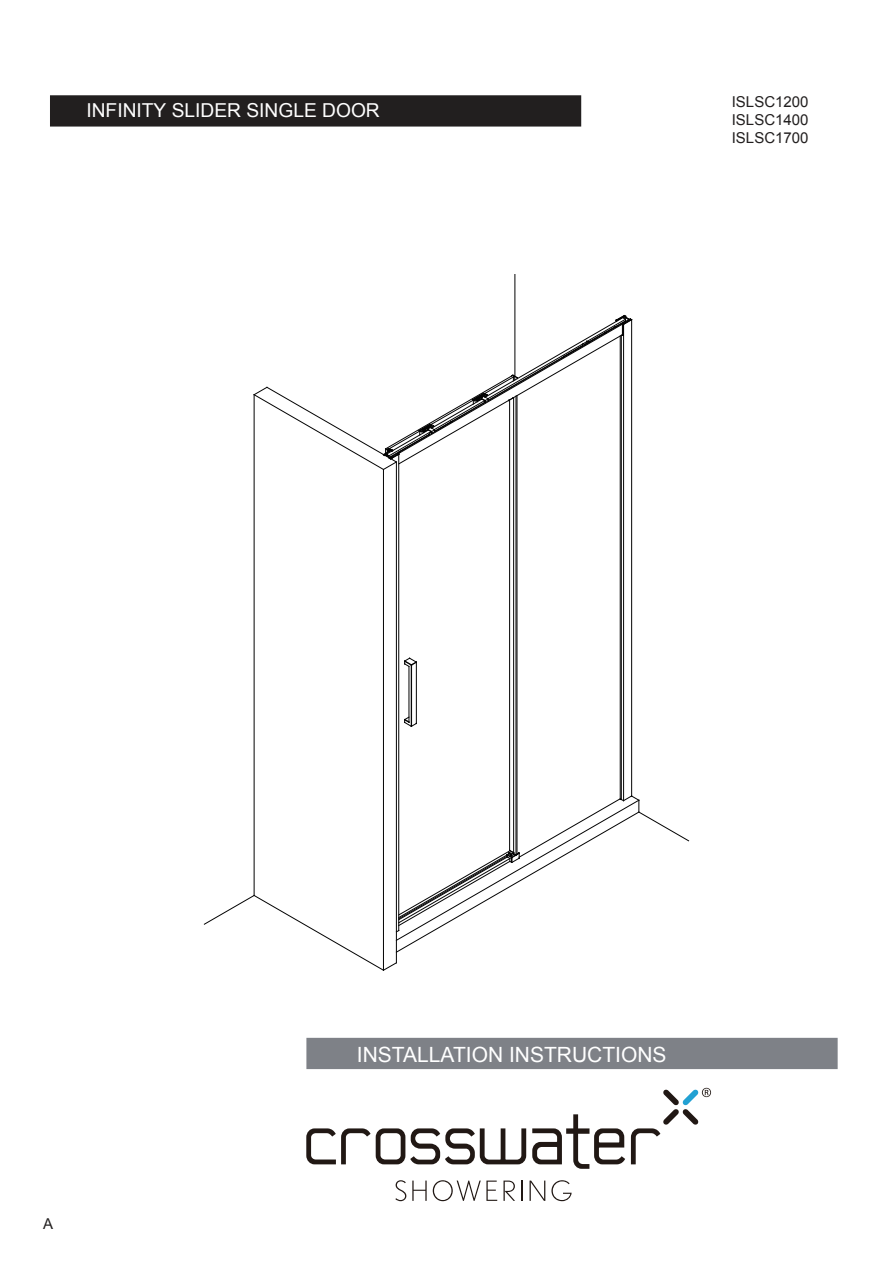
<style>
.page{position:relative;width:893px;height:1263px;background:#fff}
.page>*{position:absolute;margin:0;border:0;box-sizing:border-box;transform-origin:0 0}
.t1{font:21px "Arial";color:#fff}
.t2{font:19.2px "Arial";color:#fff}
.t3{font:15px/18px "Arial";color:#221f1f;text-align:justify}
</style>
<div class="page">
<svg style="left:306px;top:1128px;width:220px;height:36px"></svg>
<svg style="left:532px;top:1114px;width:93px;height:55px"></svg>
<svg style="left:631px;top:1088px;width:80px;height:76px"></svg>
<svg style="left:395px;top:1180px;width:11px;height:21px"></svg>
<svg style="left:412px;top:1180px;width:15px;height:21px"></svg>
<svg style="left:433px;top:1180px;width:64px;height:21px"></svg>
<svg style="left:503px;top:1180px;width:12px;height:21px"></svg>
<svg style="left:521px;top:1180px;width:1px;height:21px"></svg>
<svg style="left:530px;top:1180px;width:15px;height:21px"></svg>
<svg style="left:551px;top:1180px;width:21px;height:21px"></svg>
<div style="left:51px;top:96px;width:529px;height:30px;background:#221f1f"></div>
<div style="left:50px;top:95px;width:531px;height:32px;border:2px solid #221f1f"></div>
<div style="left:307px;top:1038px;width:530px;height:30px;background:#7e8187"></div>
<div style="left:306px;top:1038px;width:532px;height:31px;border:2px solid #7e8187"></div>
<hr style="left:416px;top:662px;width:1px;height:61px;background:#030303">
<hr style="left:411px;top:665px;width:1px;height:61px;background:#030303">
<hr style="left:409px;top:666px;width:1px;height:56px;background:#030303">
<svg style="left:404px;top:657px;width:13px;height:10px"></svg>
<svg style="left:404px;top:716px;width:13px;height:11px"></svg>
<hr style="left:631px;top:320px;width:1px;height:476px;background:#030303">
<hr style="left:623px;top:324px;width:1px;height:477px;background:#030303">
<hr style="left:621px;top:335px;width:1px;height:464px;background:#030303">
<hr style="left:620px;top:336px;width:1px;height:463px;background:#030303">
<hr style="left:517px;top:396px;width:1px;height:458px;background:#030303">
<hr style="left:516px;top:396px;width:1px;height:459px;background:#030303">
<hr style="left:513px;top:398px;width:1px;height:455px;background:#030303">
<hr style="left:509px;top:400px;width:1px;height:450px;background:#030303">
<hr style="left:398px;top:454px;width:1px;height:476px;background:#030303">
<hr style="left:396px;top:462px;width:1px;height:501px;background:#030303">
<hr style="left:383px;top:469px;width:1px;height:501px;background:#030303">
<hr style="left:254px;top:395px;width:1px;height:500px;background:#030303">
<svg style="left:204px;top:795px;width:485px;height:176px"></svg>
<hr style="left:515px;top:274px;width:1px;height:102px;background:#030303">
<svg style="left:253px;top:315px;width:380px;height:155px"></svg>
<p class="t2" style="left:86px;top:98px;width:295px">INFINITY SLIDER SINGLE DOOR</p>
<p class="t3" style="left:732px;top:93px;width:78px">ISLSC1200<br>ISLSC1400<br>ISLSC1700</p>
<p class="t3" style="left:43px;top:1214px;width:12px">A</p>
<h1 class="t1" style="left:357px;top:1040px;width:311px">INSTALLATION INSTRUCTIONS</h1>
</div>
